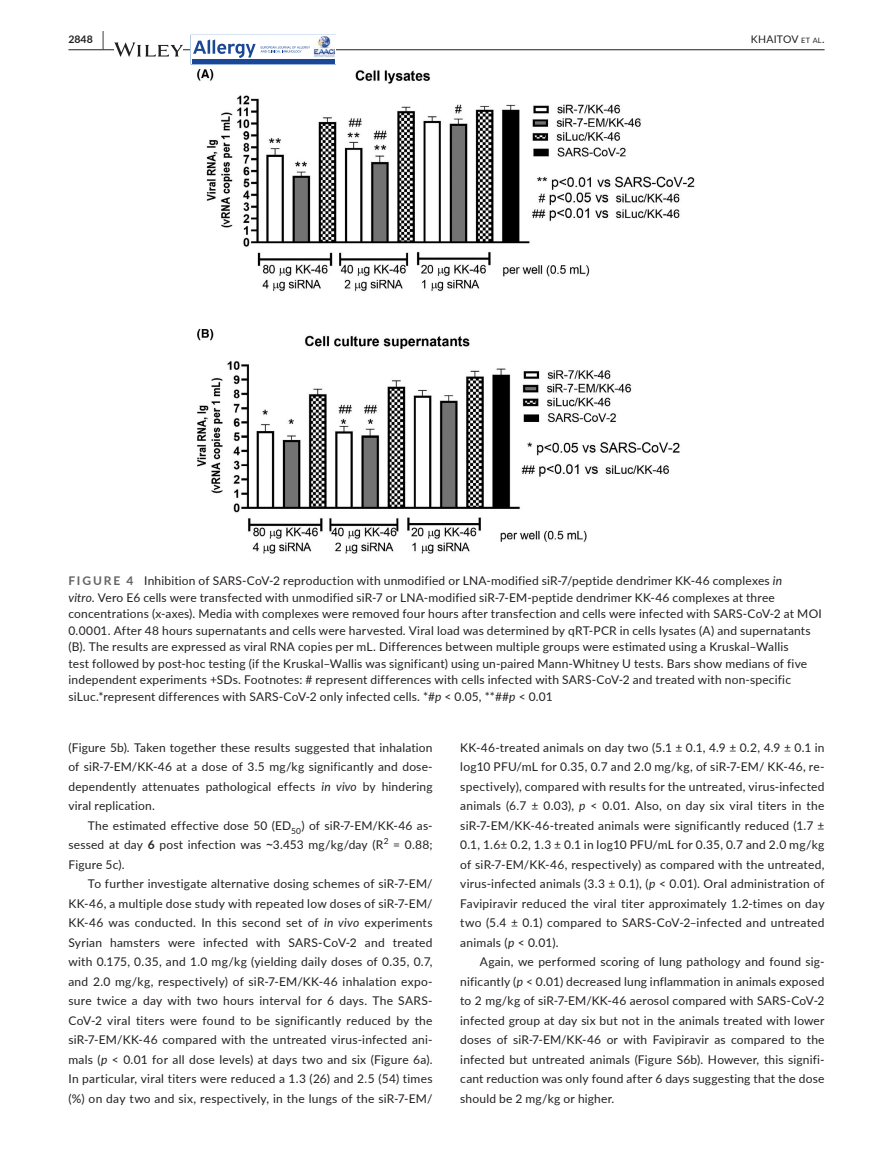
<style>
.page{position:relative;width:893px;height:1174px;background:#fff}
.page>*{position:absolute;margin:0;border:0;box-sizing:border-box;transform-origin:0 0}
.t1{font:12px/19.5px "Lato";letter-spacing:.015em;color:#231f20;text-align:justify}
.t2{font:10.5px "Lato";letter-spacing:.02em;color:#231f20}
.t3{font:700 10.5px "Lato";color:#231f20}
.t4{font:8.4px "Lato";color:#231f20}
.s1{font-size:19.5px}
.s2{font-size:7.35px}
.s3{font-weight:700;color:#636366}
.s4{font-style:italic}
.s5{font-weight:700}
.s6{font-family:"Arial Unicode MS"}
</style>
<div class="page">
<hr style="left:68px;top:49px;width:756px;height:1px;background:#231f20">
<svg style="left:114px;top:42px;width:69px;height:15px"></svg>
<svg style="left:191px;top:39px;width:145px;height:26px"></svg>
<div style="left:192px;top:59px;width:142px;height:5px;background:#1b4896"></div>
<img style="left:313px;top:36px;width:22px;height:22px">
<img style="left:198px;top:69px;width:497px;height:484px">
<p class="t3" style="left:68px;top:31px;width:37px">2848 <span class="s1">|</span></p>
<p class="t2" style="left:751px;top:31px;width:75px">KHAITOV <span class="s2">et al</span>.</p>
<p class="t1" style="left:68px;top:572px;width:755px;line-height:16.5px;text-align:left"><span class="s3">FIGURE 4</span> Inhibition of SARS-CoV-2 reproduction with unmodified or LNA-modified siR-7/peptide dendrimer KK-46 complexes <span class="s4">in<br>vitro</span>. Vero E6 cells were transfected with unmodified siR-7 or LNA-modified siR-7-EM-peptide dendrimer KK-46 complexes at three concentrations (x-axes). Media with complexes were removed four hours after transfection and cells were infected with SARS-CoV-2 at MOI 0.0001. After 48 hours supernatants and cells were harvested. Viral load was determined by qRT-PCR in cells lysates (A) and supernatants (B). The results are expressed as viral RNA copies per mL. Differences between multiple groups were estimated using a Kruskal–Wallis<br>test followed by post-hoc testing (if the Kruskal–Wallis was significant) using un-paired Mann-Whitney U tests. Bars show medians of five independent experiments +SDs. Footnotes: # represent differences with cells infected with SARS-CoV-2 and treated with non-specific siLuc.*represent differences with SARS-CoV-2 only infected cells. *#<span class="s4">p</span> &lt; 0.05, **##<span class="s4">p</span> &lt; 0.01</p>
<p class="t1" style="left:68px;top:737px;width:366px">(Figure 5b). Taken together these results suggested that inhalation of siR-7-EM/KK-46 at a dose of 3.5 mg/kg significantly and dose&shy;dependently attenuates pathological effects <span class="s4">in vivo</span> by hindering viral replication.</p>
<p class="t1" style="left:68px;top:815px;width:366px;text-indent:20px">The estimated effective dose 50 (ED<sub>50</sub>) of siR-7-EM/KK-46 as&shy;sessed at day <span class="s5">6</span> post infection was <span class="s6">∼</span>3.453 mg/kg/day (R</p>
<p class="t4" style="left:384px;top:835px;width:6px">2</p>
<p class="t1" style="left:393px;top:834px;width:41px">= 0.88;</p>
<p class="t1" style="left:68px;top:854px;width:58px">Figure 5c).</p>
<p class="t1" style="left:88px;top:873px;width:346px">To further investigate alternative dosing schemes of siR-7-EM/</p>
<p class="t1" style="left:68px;top:893px;width:366px">KK-46, a multiple dose study with repeated low doses of siR-7-EM/</p>
<p class="t1" style="left:68px;top:912px;width:366px">KK-46 was conducted. In this second set of <span class="s4">in vivo</span> experiments</p>
<p class="t1" style="left:68px;top:932px;width:366px">Syrian hamsters were infected with SARS-CoV-2 and treated</p>
<p class="t1" style="left:68px;top:951px;width:366px">with 0.175, 0.35, and 1.0 mg/kg (yielding daily doses of 0.35, 0.7,</p>
<p class="t1" style="left:68px;top:971px;width:366px">and 2.0 mg/kg, respectively) of siR-7-EM/KK-46 inhalation expo-</p>
<p class="t1" style="left:68px;top:990px;width:366px">sure twice a day with two hours interval for 6 days. The SARS-</p>
<p class="t1" style="left:68px;top:1010px;width:366px">CoV-2 viral titers were found to be significantly reduced by the</p>
<p class="t1" style="left:68px;top:1029px;width:366px">siR-7-EM/KK-46 compared with the untreated virus-infected ani-</p>
<p class="t1" style="left:68px;top:1049px;width:366px">mals (<span class="s4">p</span> &lt; 0.01 for all dose levels) at days two and six (Figure 6a).</p>
<p class="t1" style="left:68px;top:1068px;width:366px">In particular, viral titers were reduced a 1.3 (26) and 2.5 (54) times</p>
<p class="t1" style="left:68px;top:1088px;width:366px">(%) on day two and six, respectively, in the lungs of the siR-7-EM/</p>
<p class="t1" style="left:460px;top:737px;width:366px">KK-46-treated animals on day two (5.1 ± 0.1, 4.9 ± 0.2, 4.9 ± 0.1 in log10 PFU/mL for 0.35, 0.7 and 2.0 mg/kg, of siR-7-EM/ KK-46, re&shy;spectively), compared with results for the untreated, virus-infected animals (6.7 ± 0.03), <span class="s4">p</span> &lt; 0.01. Also, on day six viral titers in the siR-7-EM/KK-46-treated animals were significantly reduced (1.7 ± 0.1, 1.6± 0.2, 1.3 ± 0.1 in log10 PFU/mL for 0.35, 0.7 and 2.0 mg/kg of siR-7-EM/KK-46, respectively) as compared with the untreated, virus-infected animals (3.3 ± 0.1), (<span class="s4">p</span> &lt; 0.01). Oral administration of Favipiravir reduced the viral titer approximately 1.2-times on day two (5.4 ± 0.1) compared to SARS-CoV-2–infected and untreated animals (<span class="s4">p</span> &lt; 0.01).</p>
<p class="t1" style="left:460px;top:951px;width:366px;text-indent:20px">Again, we performed scoring of lung pathology and found sig&shy;nificantly (<span class="s4">p</span> &lt; 0.01) decreased lung inflammation in animals exposed to 2 mg/kg of siR-7-EM/KK-46 aerosol compared with SARS-CoV-2 infected group at day six but not in the animals treated with lower doses of siR-7-EM/KK-46 or with Favipiravir as compared to the infected but untreated animals (Figure S6b). However, this signifi&shy;cant reduction was only found after 6 days suggesting that the dose should be 2 mg/kg or higher.</p>
</div>
